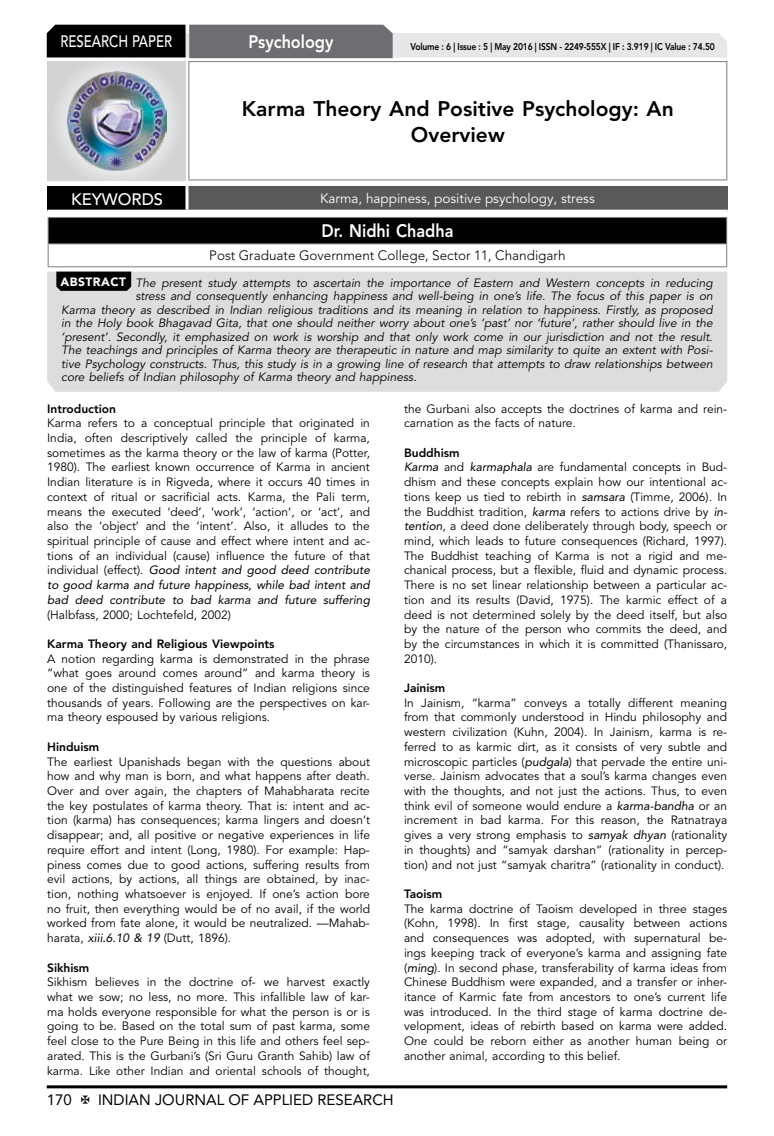
<style>
.page{position:relative;width:774px;height:1136px;background:#fff}
.page>*{position:absolute;margin:0;border:0;box-sizing:border-box;transform-origin:0 0}
.t1{font:800 21px/26.2px "Avenir LT Std";color:#000;text-align:center}
.t2{font:800 18px "Avenir LT Std";color:#fff;scale:.9 1}
.t3{font:500 16.5px "Avenir LT Std";color:#fff;scale:.8 1}
.t4{font:500 16.5px "Avenir LT Std";color:#fff}
.t5{font:15px "Avenir LT Std";color:#000}
.t6{font:300 13.5px "Avenir LT Std";color:#000}
.t7{font:13.5px "Avenir LT Std";color:#fff}
.t8{font:12px/14.7px "Avenir LT Std";color:#000;text-align:justify}
.t9{font:italic 12px "Avenir LT Std";color:#000}
.t10{font:800 12px "Avenir LT Std";color:#000}
.t11{font:800 9.75px "Avenir LT Std";letter-spacing:-.02em;color:#000;scale:.87 1}
.s1{font-weight:900;font-style:normal;color:#fff}
.s2{font-style:italic}
.s3{font-weight:800}
</style>
<div class="page">
<hr style="left:47px;top:1085px;width:680px;height:3px;background:#000">
<div style="left:48px;top:62px;width:137px;height:118px;background:linear-gradient(to right,#d9dadb,#d9dadb)"></div>
<img style="left:68px;top:71px;width:99px;height:100px">
<svg style="left:47px;top:25px;width:680px;height:33px;background:#979899"></svg>
<hr style="left:188px;top:61px;width:539px;height:1px;background:#808285">
<hr style="left:188px;top:62px;width:1px;height:117px;background:#808285">
<hr style="left:726px;top:62px;width:1px;height:117px;background:#808285">
<hr style="left:188px;top:179px;width:539px;height:1px;background:#808285">
<div style="left:47px;top:186px;width:140px;height:25px;background:#000"></div>
<div style="left:187px;top:186px;width:541px;height:25px;background:#58595b"></div>
<hr style="left:185px;top:186px;width:3px;height:24px;background:#fff">
<hr style="left:47px;top:210px;width:140px;height:3px;background:#fff">
<hr style="left:187px;top:210px;width:541px;height:3px;background:#fff">
<div style="left:48px;top:217px;width:679px;height:27px;background:#000"></div>
<hr style="left:48px;top:217px;width:679px;height:1px;background:#808285">
<hr style="left:48px;top:243px;width:679px;height:1px;background:#808285">
<svg style="left:48px;top:218px;width:1px;height:48px"></svg>
<svg style="left:726px;top:218px;width:1px;height:48px"></svg>
<hr style="left:48px;top:266px;width:679px;height:1px;background:#808285">
<div style="left:47px;top:271px;width:680px;height:121px;background:#dcddde"></div>
<svg style="left:56px;top:271px;width:75px;height:20px"></svg>
<h3 class="t3" style="left:60px;top:32px;width:139px">RESEARCH PAPER</h3>
<h2 class="t2" style="left:248px;top:31px;width:96px">Psychology</h2>
<p class="t11" style="left:410px;top:41px;width:351px">Volume : 6 | Issue : 5 | May 2016 | ISSN - 2249-555X | IF : 3.919 | IC Value : 74.50</p>
<h1 class="t1" style="left:242px;top:95px;width:433px">Karma Theory And Positive Psychology: An<br>Overview</h1>
<h3 class="t4" style="left:71px;top:189px;width:94px">KEYWORDS</h3>
<p class="t7" style="left:320px;top:190px;width:276px">Karma, happiness, positive psychology, stress</p>
<h2 class="t2" style="left:321px;top:220px;width:148px">Dr. Nidhi Chadha</h2>
<p class="t6" style="left:209px;top:248px;width:358px">Post Graduate Government College, Sector 11, Chandigarh</p>
<p class="t9" style="left:61px;top:276px;width:654px"><span class="s1">ABSTRACT</span> The present study attempts to ascertain the importance of Eastern and Western concepts in reducing</p>
<p class="t9" style="left:135px;top:289px;width:579px">stress and consequently enhancing happiness and well-being in one’s life. The focus of this paper is on</p>
<p class="t9" style="left:61px;top:303px;width:653px">Karma theory as described in Indian religious traditions and its meaning in relation to happiness. Firstly, as proposed</p>
<p class="t9" style="left:61px;top:316px;width:653px">in the Holy book Bhagavad Gita, that one should neither worry about one’s ‘past’ nor ‘future’, rather should live in the</p>
<p class="t9" style="left:61px;top:330px;width:653px">‘present’. Secondly, it emphasized on work is worship and that only work come in our jurisdiction and not the result.</p>
<p class="t9" style="left:61px;top:343px;width:653px">The teachings and principles of Karma theory are therapeutic in nature and map similarity to quite an extent with Posi-</p>
<p class="t9" style="left:61px;top:357px;width:653px">tive Psychology constructs. Thus, this study is in a growing line of research that attempts to draw relationships between</p>
<p class="t9" style="left:61px;top:370px;width:357px">core beliefs of Indian philosophy of Karma theory and happiness.</p>
<p class="t10" style="left:47px;top:401px;width:70px">Introduction</p>
<p class="t8" style="left:47px;top:416px;width:324px">Karma refers to a conceptual principle that originated in India, often descriptively called the principle of karma, sometimes as the karma theory or the law of karma (Potter, 1980). The earliest known occurrence of Karma in ancient Indian literature is in Rigveda, where it occurs 40 times in context of ritual or sacrificial acts. Karma, the Pali term, means the executed ‘deed’, ‘work’, ‘action’, or ‘act’, and also the ‘object’ and the ‘intent’. Also, it alludes to the spiritual principle of cause and effect where intent and ac&shy;tions of an individual (cause) influence the future of that individual (effect). <span class="s2">Good intent and good deed contribute to good karma and future happiness, while bad intent and bad deed contribute to bad karma and future suffering</span></p>
<p class="t8" style="left:47px;top:607px;width:185px">(Halbfass, 2000; Lochtefeld, 2002)</p>
<p class="t10" style="left:47px;top:636px;width:229px">Karma Theory and Religious Viewpoints</p>
<p class="t8" style="left:47px;top:651px;width:324px">A notion regarding karma is demonstrated in the phrase “what goes around comes around” and karma theory is one of the distinguished features of Indian religions since thousands of years. Following are the perspectives on kar&shy;ma theory espoused by various religions.</p>
<p class="t10" style="left:47px;top:739px;width:54px">Hinduism</p>
<p class="t8" style="left:47px;top:754px;width:324px">The earliest Upanishads began with the questions about how and why man is born, and what happens after death.<br>Over and over again, the chapters of Mahabharata recite the key postulates of karma theory. That is: intent and ac&shy;tion (karma) has consequences; karma lingers and doesn’t disappear; and, all positive or negative experiences in life require effort and intent (Long, 1980). For example: Hap&shy;piness comes due to good actions, suffering results from evil actions, by actions, all things are obtained, by inac&shy;tion, nothing whatsoever is enjoyed. If one’s action bore no fruit, then everything would be of no avail, if the world worked from fate alone, it would be neutralized. —Mahab&shy;harata, <span class="s2">xiii.6.10 &amp; 19</span> (Dutt, 1896).</p>
<p class="t10" style="left:47px;top:960px;width:44px">Sikhism</p>
<p class="t8" style="left:47px;top:974px;width:324px">Sikhism believes in the doctrine of- we harvest exactly what we sow; no less, no more. This infallible law of kar&shy;ma holds everyone responsible for what the person is or is going to be. Based on the total sum of past karma, some feel close to the Pure Being in this life and others feel sep&shy;arated. This is the Gurbani’s (Sri Guru Granth Sahib) law of karma. Like other Indian and oriental schools of thought,</p>
<p class="t8" style="left:404px;top:401px;width:325px">the Gurbani also accepts the doctrines of karma and rein&shy;carnation as the facts of nature.</p>
<p class="t8" style="left:404px;top:445px;width:325px;text-align:left"><span class="s3">Buddhism<br></span><span class="s2">Karma</span> and <span class="s2">karmaphala</span> are fundamental concepts in Bud&shy;dhism and these concepts explain how our intentional ac&shy;tions keep us tied to rebirth in <span class="s2">samsara</span> (Timme, 2006). In the Buddhist tradition, <span class="s2">karma</span> refers to actions drive by <span class="s2">in&shy;tention</span>, a deed done deliberately through body, speech or mind, which leads to future consequences (Richard, 1997).<br>The Buddhist teaching of Karma is not a rigid and me&shy;chanical process, but a flexible, fluid and dynamic process.<br>There is no set linear relationship between a particular ac&shy;tion and its results (David, 1975). The karmic effect of a deed is not determined solely by the deed itself, but also by the nature of the person who commits the deed, and by the circumstances in which it is committed (Thanissaro, 2010).</p>
<p class="t10" style="left:404px;top:680px;width:43px">Jainism</p>
<p class="t8" style="left:404px;top:695px;width:325px">In Jainism, “karma” conveys a totally different meaning from that commonly understood in Hindu philosophy and western civilization (Kuhn, 2004). In Jainism, karma is re&shy;ferred to as karmic dirt, as it consists of very subtle and microscopic particles (<span class="s2">pudgala</span>) that pervade the entire uni&shy;verse. Jainism advocates that a soul’s karma changes even with the thoughts, and not just the actions. Thus, to even think evil of someone would endure a <span class="s2">karma-bandha</span> or an increment in bad karma. For this reason, the Ratnatraya gives a very strong emphasis to <span class="s2">samyak dhyan</span> (rationality in thoughts) and “samyak darshan” (rationality in percep&shy;tion) and not just “samyak charitra” (rationality in conduct).</p>
<p class="t10" style="left:404px;top:886px;width:40px">Taoism</p>
<p class="t8" style="left:404px;top:901px;width:325px">The karma doctrine of Taoism developed in three stages (Kohn, 1998). In first stage, causality between actions and consequences was adopted, with supernatural be&shy;ings keeping track of everyone’s karma and assigning fate (<span class="s2">ming</span>). In second phase, transferability of karma ideas from Chinese Buddhism were expanded, and a transfer or inher&shy;itance of Karmic fate from ancestors to one’s current life was introduced. In the third stage of karma doctrine de&shy;velopment, ideas of rebirth based on karma were added.<br>One could be reborn either as another human being or another animal, according to this belief.</p>
<p class="t5" style="left:47px;top:1090px;width:27px">170</p>
<p class="t5" style="left:98px;top:1090px;width:297px">INDIAN JOURNAL OF APPLIED RESEARCH</p>
</div>
